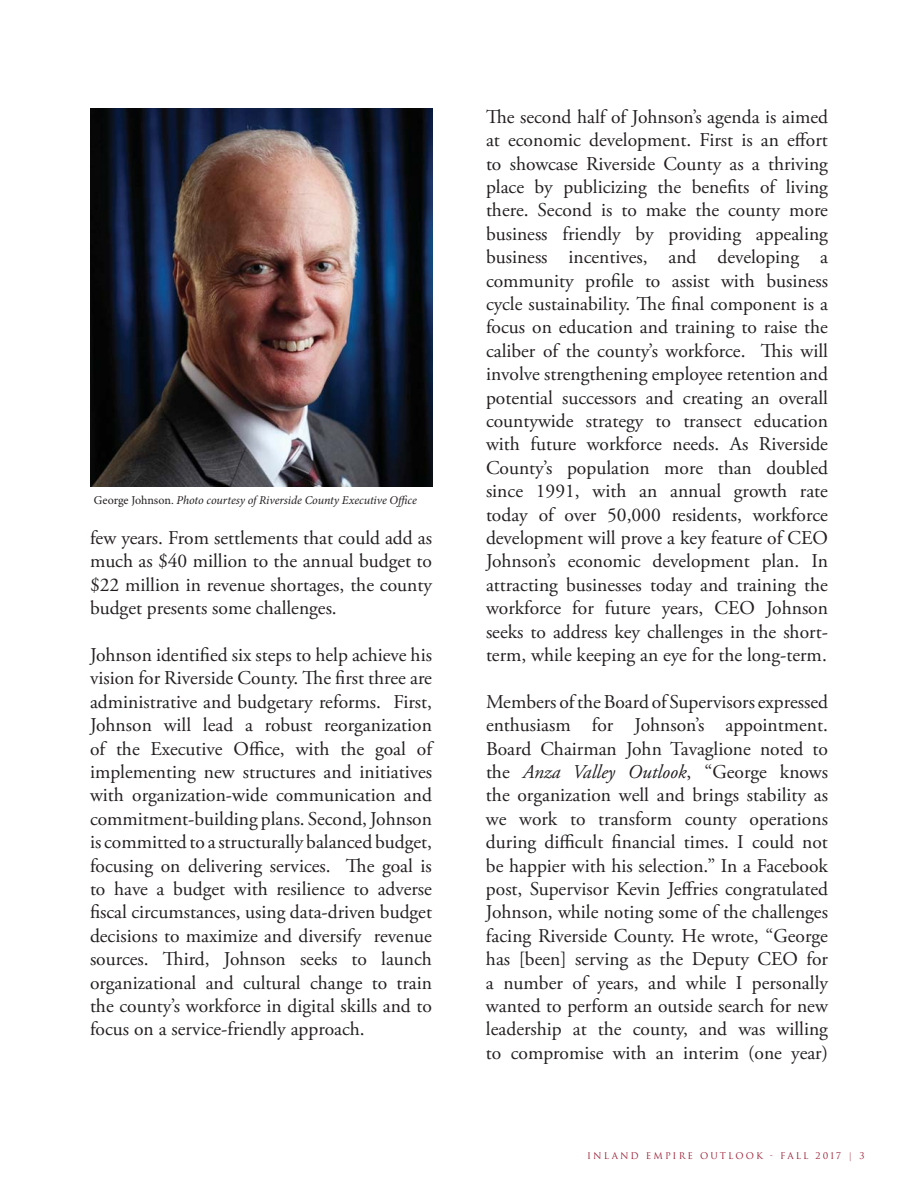
<style>
.page{position:relative;width:918px;height:1188px;background:#fff}
.page>*{position:absolute;margin:0;border:0;box-sizing:border-box;transform-origin:0 0}
.t1{font:19.5px/23.4px "Adobe Garamond Pro";color:#231f20;text-align:justify}
.t2{font:italic 12px "Minion Pro";letter-spacing:-.005em;color:#231f20}
.t3{font:9px "Trajan Pro 3";letter-spacing:.23em;color:#981a31}
.s1{font-style:normal}
.s2{font-style:italic}
</style>
<div class="page">
<img style="left:91px;top:108px;width:342px;height:378px">
<p class="t2" style="left:94px;top:493px;width:325px"><span class="s1">George Johnson.</span> Photo courtesy of Riverside County Executive Office</p>
<p class="t1" style="left:90px;top:528px;width:344px">few years. From settlements that could add as much as $40 million to the annual budget to $22 million in revenue shortages, the county budget presents some challenges.</p>
<p class="t1" style="left:90px;top:645px;width:344px">Johnson identified six steps to help achieve his vision for Riverside County. The first three are administrative and budgetary reforms. First, Johnson will lead a robust reorganization of the Executive Office, with the goal of implementing new structures and initiatives with organization-wide communication and commitment-building plans. Second, Johnson is committed to a structurally balanced budget, focusing on delivering services. The goal is to have a budget with resilience to adverse fiscal circumstances, using data-driven budget decisions to maximize and diversify revenue sources. Third, Johnson seeks to launch organizational and cultural change to train the county’s workforce in digital skills and to focus on a service-friendly approach.</p>
<p class="t1" style="left:486px;top:107px;width:344px">The second half of Johnson’s agenda is aimed at economic development. First is an effort to showcase Riverside County as a thriving place by publicizing the benefits of living there. Second is to make the county more business friendly by providing appealing business incentives, and developing a community profile to assist with business cycle sustainability. The final component is a focus on education and training to raise the caliber of the county’s workforce. This will involve strengthening employee retention and potential successors and creating an overall countywide strategy to transect education with future workforce needs. As Riverside County’s population more than doubled since 1991, with an annual growth rate today of over 50,000 residents, workforce development will prove a key feature of CEO Johnson’s economic development plan. In attracting businesses today and training the workforce for future years, CEO Johnson seeks to address key challenges in the short&shy;term, while keeping an eye for the long-term.</p>
<p class="t1" style="left:486px;top:692px;width:344px">Members of the Board of Supervisors expressed enthusiasm for Johnson’s appointment.<br>Board Chairman John Tavaglione noted to the <span class="s2">Anza Valley Outlook</span>, “George knows the organization well and brings stability as we work to transform county operations during difficult financial times. I could not be happier with his selection.” In a Facebook post, Supervisor Kevin Jeffries congratulated Johnson, while noting some of the challenges facing Riverside County. He wrote, “George has [been] serving as the Deputy CEO for a number of years, and while I personally wanted to perform an outside search for new leadership at the county, and was willing to compromise with an interim (one year)</p>
<p class="t3" style="left:587px;top:1150px;width:279px">INLAND EMPIRE OUTLOOK - FALL 2017 | 3</p>
</div>
